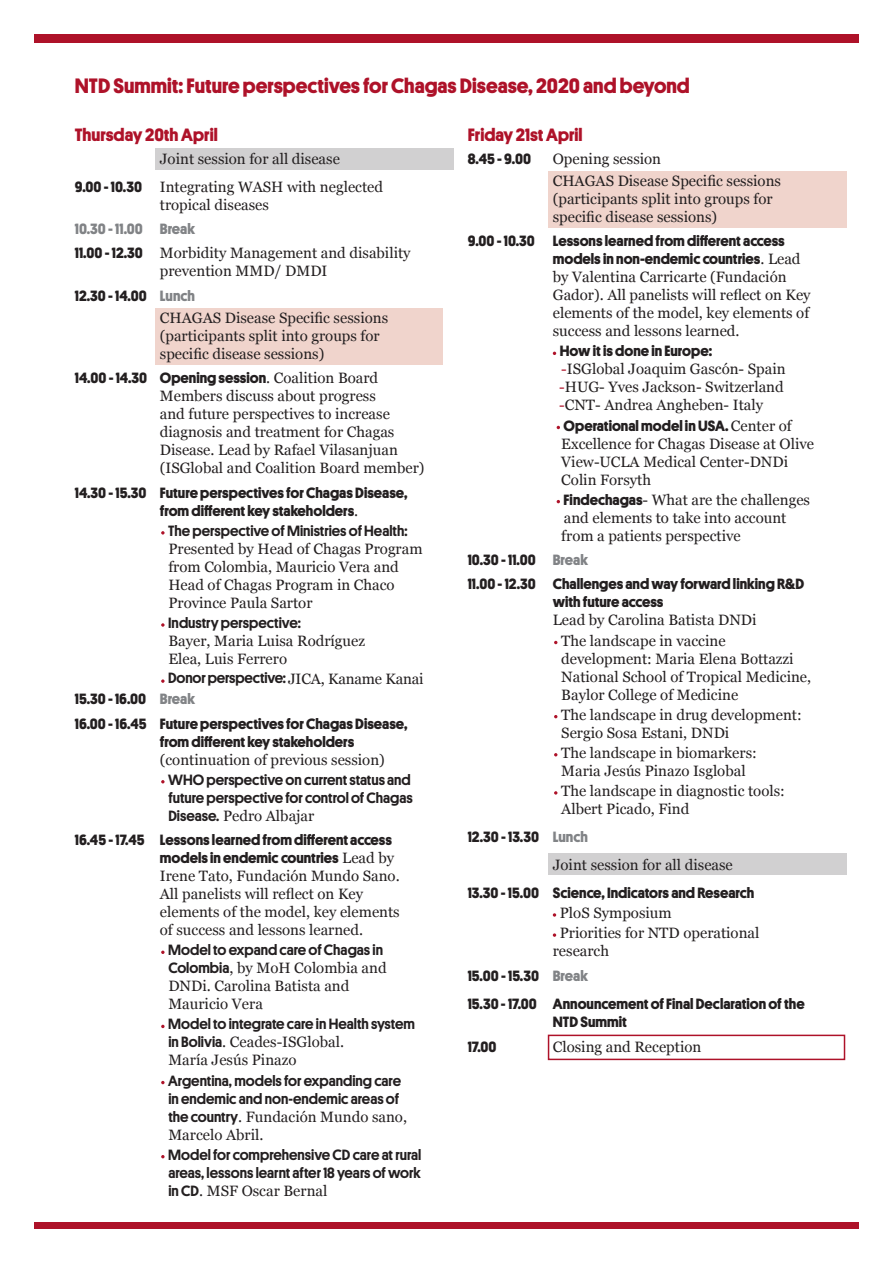
<style>
.page{position:relative;width:893px;height:1263px;background:#fff}
.page>*{position:absolute;margin:0;border:0;box-sizing:border-box;transform-origin:0 0}
.t1{font:700 21px "Platform";color:#ae1229}
.t2{font:700 18px "Platform";color:#ae1229}
.t3{font:15px/18px "Georgia";color:#231f20}
.t4{font:700 15px/18px "Platform";color:#231f20}
.t5{font:500 15px/18px "Platform";color:#231f20}
.t6{font:700 15px "Platform";color:#818386}
.s1{font-family:"Platform";font-weight:700}
.s2{color:#818386}
.s3{font-family:"Georgia";font-weight:400}
.s4{font-family:"Platform";font-weight:500}
.s5{color:#ae1229}
</style>
<div class="page">
<div style="left:155px;top:308px;width:288px;height:57px;background:#f0d4cc"></div>
<div style="left:549px;top:171px;width:298px;height:57px;background:#f0d4cc"></div>
<div style="left:549px;top:853px;width:298px;height:22px;background:#d1d0d1"></div>
<div style="left:155px;top:148px;width:298px;height:21px;background:#d1d0d1"></div>
<div style="left:34px;top:34px;width:825px;height:9px;background:#ae1229"></div>
<div style="left:34px;top:1222px;width:825px;height:7px;background:#ae1229"></div>
<svg style="left:161px;top:623px;width:4px;height:4px"></svg>
<svg style="left:161px;top:679px;width:4px;height:4px"></svg>
<svg style="left:161px;top:780px;width:4px;height:3px"></svg>
<svg style="left:161px;top:950px;width:4px;height:4px"></svg>
<svg style="left:161px;top:1025px;width:4px;height:3px"></svg>
<svg style="left:161px;top:1081px;width:4px;height:3px"></svg>
<svg style="left:161px;top:1155px;width:4px;height:3px"></svg>
<svg style="left:554px;top:791px;width:3px;height:4px"></svg>
<svg style="left:553px;top:913px;width:3px;height:4px"></svg>
<svg style="left:553px;top:933px;width:3px;height:4px"></svg>
<div style="left:548px;top:1035px;width:297px;height:25px;border:2px solid #ae1229"></div>
<p class="t1" style="left:75px;top:70px;width:616px">NTD Summit: Future perspectives for Chagas Disease, 2020 and beyond</p>
<p class="t2" style="left:75px;top:122px;width:144px">Thursday 20th April</p>
<p class="t3" style="left:160px;top:149px;width:182px">Joint session for all disease</p>
<p class="t3" style="left:160px;top:177px;width:225px;text-indent:-85px"><span class="s1">9.00 - 10.30</span> Integrating WASH with neglected tropical diseases</p>
<p class="t6" style="left:75px;top:218px;width:122px">10.30 - 11.00 Break</p>
<p class="t3" style="left:75px;top:244px;width:337px;text-align:center"><span class="s1">11.00 - 12.30</span> Morbidity Management and disability prevention MMD/ DMDI</p>
<p class="t4" style="left:75px;top:286px;width:122px">12.30 - 14.00 <span class="s2">Lunch</span></p>
<p class="t3" style="left:160px;top:308px;width:230px">CHAGAS Disease Specific sessions (participants split into groups for specific disease sessions)</p>
<p class="t3" style="left:160px;top:369px;width:266px;text-indent:-85px"><span class="s1">14.00 - 14.30 Opening session</span>. Coalition Board Members discuss about progress<br>and future perspectives to increase diagnosis and treatment for Chagas Disease. Lead by Rafael Vilasanjuan (ISGlobal and Coalition Board member)</p>
<p class="t4" style="left:160px;top:483px;width:249px;text-indent:-85px">14.30 - 15.30 Future perspectives for Chagas Disease, from different key stakeholders<span class="s3">.</span></p>
<p class="t3" style="left:168px;top:521px;width:256px"><span class="s4">The perspective of Ministries of Health:<br></span>Presented by Head of Chagas Program from Colombia, Mauricio Vera and<br>Head of Chagas Program in Chaco<br>Province Paula Sartor</p>
<p class="t3" style="left:168px;top:613px;width:198px"><span class="s4">Industry perspective:<br></span>Bayer, Maria Luisa Rodríguez<br>Elea, Luis Ferrero</p>
<p class="t5" style="left:168px;top:668px;width:257px">Donor perspective: <span class="s3">JICA, Kaname Kanai</span></p>
<p class="t4" style="left:75px;top:689px;width:122px">15.30 - 16.00 <span class="s2">Break</span></p>
<p class="t4" style="left:160px;top:713px;width:249px;text-indent:-85px">16.00 - 16.45 Future perspectives for Chagas Disease, from different key stakeholders <span class="s3">(continuation of previous session)</span></p>
<p class="t5" style="left:168px;top:770px;width:246px">WHO perspective on current status and future perspective for control of Chagas<br>Disease. <span class="s3">Pedro Albajar</span></p>
<p class="t3" style="left:160px;top:830px;width:241px;text-indent:-85px"><span class="s1">16.45 - 17.45 Lessons learned from different access models in endemic countries</span> Lead by Irene Tato, Fundación Mundo Sano.<br>All panelists will reflect on Key elements of the model, key elements of success and lessons learned.</p>
<p class="t3" style="left:168px;top:940px;width:220px"><span class="s4">Model to expand care of Chagas in<br>Colombia</span>, by MoH Colombia and<br>DNDi. Carolina Batista and<br>Mauricio Vera</p>
<p class="t5" style="left:168px;top:1014px;width:248px">Model to integrate care in Health system in Bolivia<span class="s3">. Ceades-ISGlobal.<br>María Jesús Pinazo</span></p>
<p class="t5" style="left:168px;top:1070px;width:240px">Argentina, models for expanding care in endemic and non-endemic areas of the country<span class="s3">. Fundación Mundo sano,<br>Marcelo Abril.</span></p>
<p class="t5" style="left:168px;top:1145px;width:255px;text-align:justify">Model for comprehensive CD care at rural areas, lessons learnt after 18 years of work in CD<span class="s3">. MSF Oscar Bernal</span></p>
<p class="t2" style="left:468px;top:122px;width:116px">Friday 21st April</p>
<p class="t4" style="left:468px;top:148px;width:65px">8.45 - 9.00</p>
<p class="t3" style="left:553px;top:149px;width:110px">Opening session</p>
<p class="t3" style="left:553px;top:171px;width:230px">CHAGAS Disease Specific sessions (participants split into groups for specific disease sessions)</p>
<p class="t3" style="left:553px;top:231px;width:259px;text-indent:-85px"><span class="s1">9.00 - 10.30 Lessons learned from different access models in non-endemic countries</span>. Lead by Valentina Carricarte (Fundación Gador). All panelists will reflect on Key elements of the model, key elements of success and lessons learned.</p>
<p class="t4" style="left:560px;top:341px;width:154px">How it is done in Europe:</p>
<p class="t3" style="left:561px;top:360px;width:226px"><span class="s5">-</span>ISGlobal Joaquim Gascón- Spain</p>
<p class="t3" style="left:559px;top:378px;width:226px"><span class="s5">-</span>HUG- Yves Jackson- Switzerland</p>
<p class="t3" style="left:559px;top:396px;width:205px"><span class="s5">-</span>CNT- Andrea Angheben- Italy</p>
<p class="t3" style="left:561px;top:416px;width:254px"><span class="s1">Operational model in USA.</span> Center of<br>Excellence for Chagas Disease at Olive<br>View-UCLA Medical Center-DNDi<br>Colin Forsyth</p>
<p class="t3" style="left:561px;top:490px;width:250px"><span class="s1">Findechagas</span>- What are the challenges and elements to take into account from a patients perspective</p>
<p class="t4" style="left:468px;top:550px;width:122px">10.30 - 11.00 <span class="s2">Break</span></p>
<p class="t4" style="left:553px;top:574px;width:253px;text-indent:-85px">11.00 - 12.30 Challenges and way forward linking R&amp;D with future access</p>
<p class="t3" style="left:553px;top:611px;width:205px">Lead by Carolina Batista DNDi</p>
<p class="t3" style="left:561px;top:631px;width:252px">The landscape in vaccine development: Maria Elena Bottazzi<br>National School of Tropical Medicine,<br>Baylor College of Medicine</p>
<p class="t3" style="left:561px;top:705px;width:242px">The landscape in drug development:<br>Sergio Sosa Estani, DNDi</p>
<p class="t3" style="left:561px;top:743px;width:197px">The landscape in biomarkers:<br>Maria Jesús Pinazo Isglobal</p>
<p class="t3" style="left:561px;top:781px;width:225px">The landscape in diagnostic tools:<br>Albert Picado, Find</p>
<p class="t4" style="left:468px;top:827px;width:122px">12.30 - 13.30 <span class="s2">Lunch</span></p>
<p class="t3" style="left:553px;top:855px;width:182px">Joint session for all disease</p>
<p class="t4" style="left:468px;top:883px;width:288px">13.30 - 15.00 Science, Indicators and Research</p>
<p class="t3" style="left:560px;top:903px;width:113px">PloS Symposium</p>
<p class="t3" style="left:553px;top:923px;width:208px;text-indent:7px">Priorities for NTD operational research</p>
<p class="t4" style="left:468px;top:965px;width:122px">15.00 - 15.30 <span class="s2">Break</span></p>
<p class="t4" style="left:553px;top:993px;width:253px;text-indent:-85px">15.30 - 17.00 Announcement of Final Declaration of the<br>NTD Summit</p>
<p class="t4" style="left:468px;top:1037px;width:30px">17.00</p>
<p class="t3" style="left:553px;top:1037px;width:150px">Closing and Reception</p>
</div>
